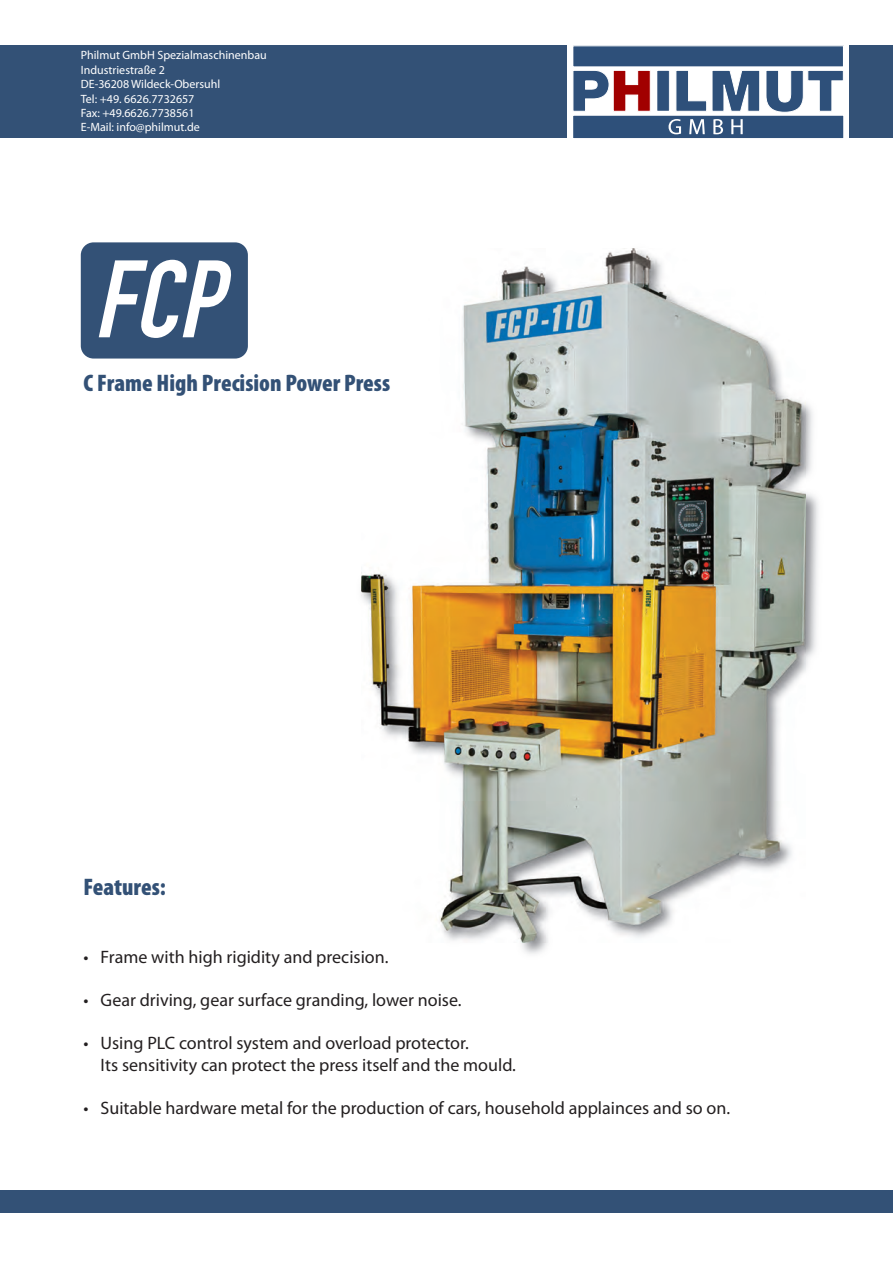
<style>
.page{position:relative;width:893px;height:1263px;background:#fff}
.page>*{position:absolute;margin:0;border:0;box-sizing:border-box;transform-origin:0 0}
.t1{font:italic 108px "DIN Engschrift Alternate";color:#fff}
.t2{font:900 condensed 24px "Myriad Pro";color:#335176}
.t3{font:18px/21.6px "Myriad Pro";color:#231f20}
.t4{font:12px/14.4px "Myriad Pro";color:#fff}
</style>
<div class="page">
<div style="left:0;top:46px;width:893px;height:92px;background:#335176"></div>
<div style="left:568px;top:42px;width:281px;height:99px;background:#fff"></div>
<svg style="left:573px;top:70px;width:78px;height:42px"></svg>
<div style="left:657px;top:70px;width:12px;height:41px;background:#2e507a"></div>
<div style="left:656px;top:70px;width:14px;height:42px;border:1px solid #fff"></div>
<svg style="left:676px;top:70px;width:168px;height:43px"></svg>
<div style="left:573px;top:46px;width:270px;height:21px;background:#2e507a"></div>
<div style="left:572px;top:45px;width:272px;height:23px;border:1px solid #fff"></div>
<div style="left:573px;top:115px;width:271px;height:24px;background:#2e507a"></div>
<div style="left:572px;top:114px;width:272px;height:25px;border:1px solid #fff"></div>
<svg style="left:669px;top:119px;width:74px;height:15px"></svg>
<img style="left:361px;top:404px;width:458px;height:550px">
<img style="left:362px;top:248px;width:444px;height:694px">
<div style="left:81px;top:242px;width:167px;height:117px;background:#335176;border-radius:13px"></div>
<div style="left:0;top:1191px;width:893px;height:22px;background:#335176"></div>
<p class="t4" style="left:81px;top:49px;width:187px">Philmut GmbH Spezialmaschinenbau<br>Industriestraße 2<br>DE-36208 Wildeck-Obersuhl<br>Tel: +49. 6626.7732657<br>Fax: +49.6626.7738561<br>E-Mail: info@philmut.de</p>
<h1 class="t1" style="left:94px;top:260px;width:150px">FCP</h1>
<h2 class="t2" style="left:84px;top:375px;width:308px">C Frame High Precision Power Press</h2>
<h2 class="t2" style="left:84px;top:879px;width:84px">Features:</h2>
<p class="t3" style="left:84px;top:947px;width:306px">• Frame with high rigidity and precision.</p>
<p class="t3" style="left:84px;top:990px;width:379px">• Gear driving, gear surface granding, lower noise.</p>
<p class="t3" style="left:101px;top:1034px;width:417px;text-indent:-17px">• Using PLC control system and overload protector.<br>Its sensitivity can protect the press itself and the mould.</p>
<p class="t3" style="left:84px;top:1098px;width:648px">• Suitable hardware metal for the production of cars, household applainces and so on.</p>
</div>
